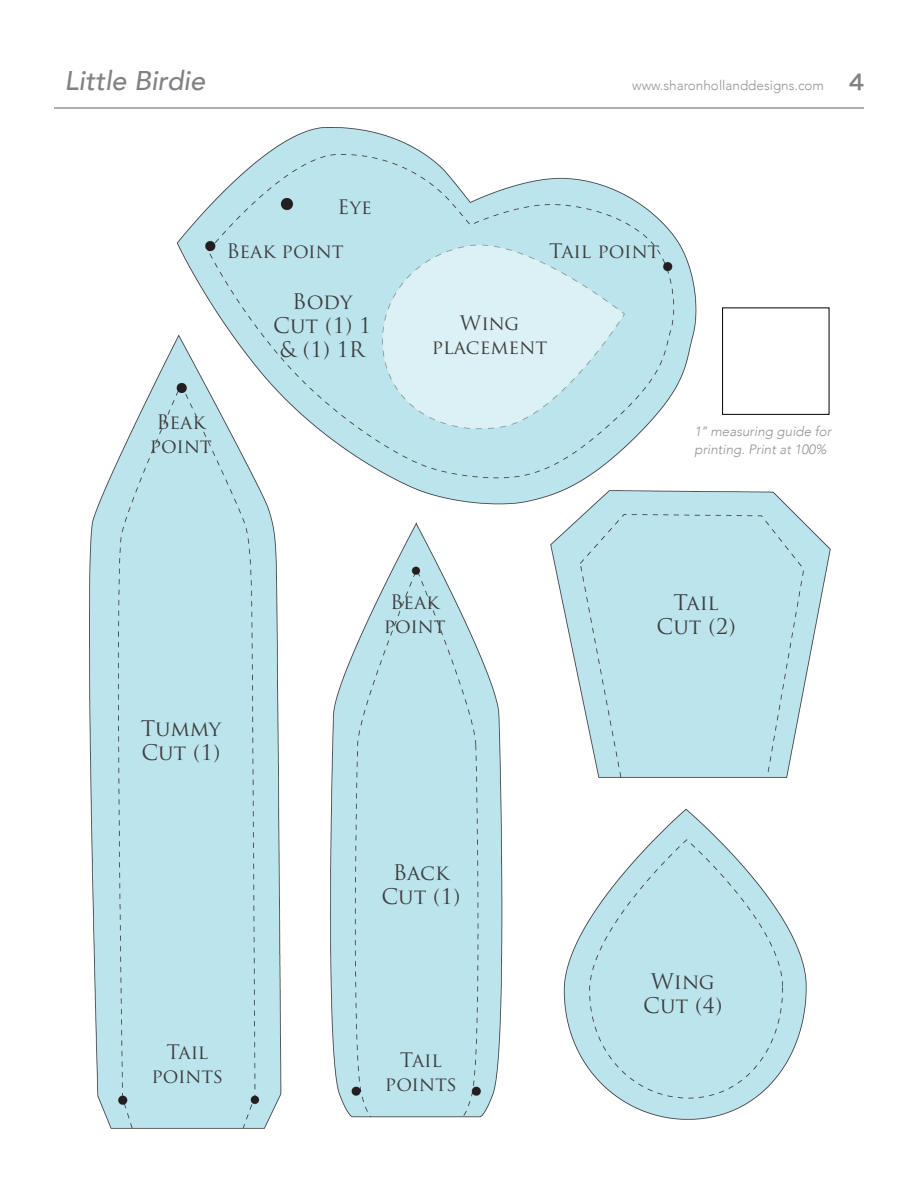
<style>
.page{position:relative;width:918px;height:1188px;background:#fff}
.page>*{position:absolute;margin:0;border:0;box-sizing:border-box;transform-origin:0 0}
.t1{font:italic 500 27px "Avenir";color:#808285}
.Template_font{font:21px/24px "Trajan Pro";color:#3e3e3f;text-align:center}
.Template_font-2{font:19.5px/24px "Trajan Pro";color:#3e3e3f;text-align:center}
.Template_font-3{font:19.5px "Trajan Pro";letter-spacing:-.02em;color:#3e3e3f}
.strip-in{font:italic 300 13.5px/18px "Avenir";color:#939598}
.t2{font:300 13.5px "Avenir";color:#939598}
.s1{font-family:"Hira Kaku Pro W6";font-weight:400;font-size:21px;color:#808285}
</style>
<div class="page">
<hr style="left:54px;top:107px;width:810px;height:2px;background:#939598">
<img style="left:90px;top:128px;width:740px;height:1000px">
<div style="left:722px;top:308px;width:107px;height:107px;border:1px solid #000"></div>
<h1 class="t1" style="left:65px;top:65px;width:142px">Little Birdie</h1>
<p class="t2" style="left:632px;top:77px;width:233px">www.sharonhollanddesigns.com <span class="s1">4</span></p>
<p class="Template_font-2" style="left:337px;top:195px;width:36px">Eye</p>
<p class="Template_font-2" style="left:226px;top:239px;width:119px">Beak point</p>
<p class="Template_font" style="left:292px;top:289px;width:61px">Body</p>
<p class="Template_font" style="left:273px;top:313px;width:99px">Cut (1) 1 &amp; (1) 1R</p>
<p class="Template_font-2" style="left:150px;top:409px;width:63px">Beak point</p>
<p class="Template_font-3" style="left:549px;top:238px;width:112px">Tail point</p>
<p class="Template_font-2" style="left:460px;top:311px;width:61px">Wing</p>
<p class="Template_font-2" style="left:432px;top:335px;width:117px">placement</p>
<p class="strip-in" style="left:694px;top:422px;width:138px">1’’ measuring guide for printing. Print at 100%</p>
<p class="Template_font" style="left:141px;top:716px;width:82px">Tummy</p>
<p class="Template_font" style="left:141px;top:740px;width:81px">Cut (1)</p>
<p class="Template_font-2" style="left:166px;top:1039px;width:43px">Tail</p>
<p class="Template_font-2" style="left:151px;top:1063px;width:73px">points</p>
<p class="Template_font-2" style="left:384px;top:589px;width:63px">Beak point</p>
<p class="Template_font" style="left:393px;top:860px;width:58px">Back</p>
<p class="Template_font" style="left:381px;top:884px;width:81px">Cut (1)</p>
<p class="Template_font-2" style="left:400px;top:1048px;width:43px">Tail</p>
<p class="Template_font-2" style="left:385px;top:1072px;width:73px">points</p>
<p class="Template_font" style="left:674px;top:590px;width:47px">Tail</p>
<p class="Template_font" style="left:657px;top:614px;width:81px">Cut (2)</p>
<p class="Template_font" style="left:651px;top:969px;width:65px">Wing</p>
<p class="Template_font" style="left:643px;top:993px;width:81px">Cut (4)</p>
</div>
